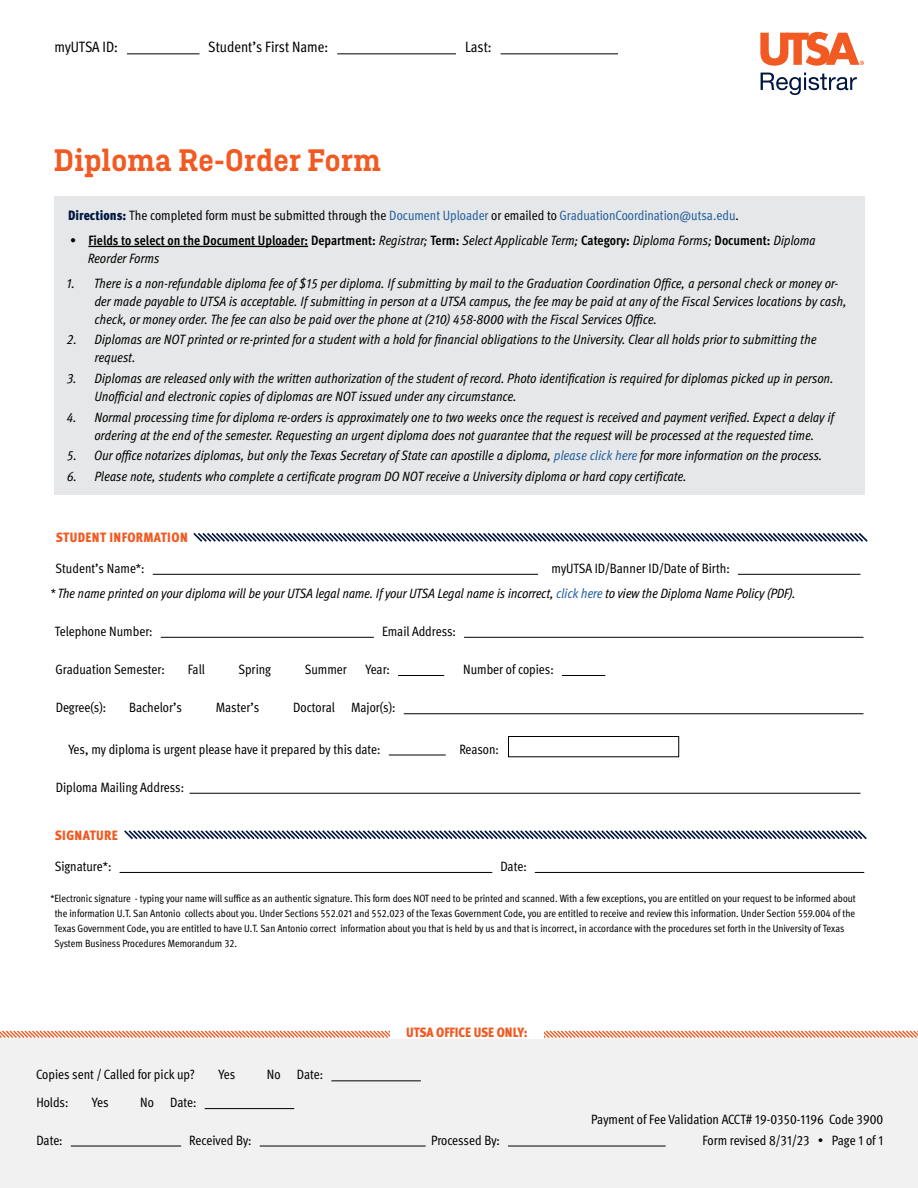
<style>
.page{position:relative;width:918px;height:1188px;background:#fff}
.page>*{position:absolute;margin:0;border:0;box-sizing:border-box;transform-origin:0 0}
.Form_Title{font:600 33px "Ciutadella Slab";color:#f15a22}
.t1{font:condensed 15px "Meta OT";color:#000}
.Italic_Section_Instructions{font:italic condensed 13.5px/18px "Meta OT";color:#000}
.Form_Field__Basic_Pgh{font:condensed 13.5px/21px "Meta OT";color:#000;text-align:right}
.Signature_Line{font:condensed 13.5px "Meta OT";color:#000}
.t2{font:700 condensed 13.5px/18px "Meta OT";color:#000}
.Important_Note__Grey_bg{font:condensed 13.5px "Meta OT";color:#000}
.All_Caps_Section_Titles{font:900 condensed 13.5px "Meta OT";letter-spacing:.03em;color:#f15a22}
.Form_Field__Basic_Pgh-2{font:900 condensed 13.5px "Meta OT";letter-spacing:-.01em;color:#f15a22}
.Italic_Section_Instructions-2{font:condensed 10.5px/15px "Meta OT";color:#000}
.s1{font-weight:900;color:#001641}
.s2{color:#215e9e}
.s3{font-weight:400;font-style:italic}
</style>
<div class="page">
<hr style="left:127px;top:53px;width:72px;height:1px;background:#000">
<hr style="left:337px;top:53px;width:119px;height:1px;background:#000">
<hr style="left:501px;top:53px;width:117px;height:1px;background:#000">
<svg style="left:760px;top:32px;width:104px;height:34px"></svg>
<svg style="left:761px;top:73px;width:96px;height:22px"></svg>
<div style="left:0;top:1039px;width:918px;height:149px;background:#f1f1f2"></div>
<svg style="left:0;top:1030px;width:918px;height:9px"></svg>
<div style="left:390px;top:1027px;width:153px;height:12px;background:#fff"></div>
<div style="left:54px;top:196px;width:810px;height:299px;background:#e6e7e8"></div>
<hr style="left:88px;top:246px;width:220px;height:1px;background:#000">
<hr style="left:153px;top:574px;width:385px;height:1px;background:#000">
<hr style="left:738px;top:574px;width:123px;height:1px;background:#000">
<hr style="left:161px;top:637px;width:213px;height:1px;background:#000">
<hr style="left:464px;top:637px;width:400px;height:1px;background:#000">
<hr style="left:398px;top:675px;width:46px;height:1px;background:#000">
<hr style="left:562px;top:675px;width:43px;height:1px;background:#000">
<hr style="left:404px;top:713px;width:460px;height:1px;background:#000">
<hr style="left:389px;top:755px;width:57px;height:1px;background:#000">
<hr style="left:190px;top:793px;width:671px;height:1px;background:#000">
<svg style="left:193px;top:533px;width:675px;height:9px"></svg>
<hr style="left:71px;top:1146px;width:110px;height:1px;background:#000">
<hr style="left:260px;top:1146px;width:166px;height:1px;background:#000">
<hr style="left:508px;top:1146px;width:158px;height:1px;background:#000">
<hr style="left:331px;top:1080px;width:90px;height:1px;background:#000">
<hr style="left:205px;top:1108px;width:89px;height:1px;background:#000">
<div style="left:508px;top:736px;width:171px;height:21px;border:1px solid #000"></div>
<svg style="left:124px;top:830px;width:743px;height:10px"></svg>
<hr style="left:120px;top:872px;width:372px;height:1px;background:#000">
<hr style="left:535px;top:872px;width:329px;height:1px;background:#000">
<p class="t1" style="left:55px;top:38px;width:65px">myUTSA ID:</p>
<p class="t1" style="left:208px;top:38px;width:121px">Student’s First Name:</p>
<p class="t1" style="left:465px;top:38px;width:28px">Last:</p>
<p class="Form_Title" style="left:54px;top:141px;width:329px">Diploma Re-Order Form</p>
<p class="Important_Note__Grey_bg" style="left:68px;top:207px;width:672px"><span class="s1">Directions:</span> The completed form must be submitted through the <span class="s2">Document Uploader</span> or emailed to <span class="s2">GraduationCoordination@utsa.edu</span>.</p>
<p class="t2" style="left:88px;top:231px;width:729px;text-indent:-18px">• Fields to select on the Document Uploader: Department: <span class="s3">Registrar;</span> Term: <span class="s3">Select Applicable Term;</span> Category: <span class="s3">Diploma Forms;</span> Document: <span class="s3">Diploma<br>Reorder Forms</span></p>
<p class="Italic_Section_Instructions" style="left:94px;top:274px;width:754px;text-indent:-28px">1. There is a non-refundable diploma fee of $15 per diploma. If submitting by mail to the Graduation Coordination Office, a personal check or money or&shy;der made payable to UTSA is acceptable. If submitting in person at a UTSA campus, the fee may be paid at any of the Fiscal Services locations by cash, check, or money order. The fee can also be paid over the phone at (210) 458-8000 with the Fiscal Services Office.</p>
<p class="Italic_Section_Instructions" style="left:94px;top:330px;width:723px;text-indent:-28px">2. Diplomas are NOT printed or re-printed for a student with a hold for financial obligations to the University. Clear all holds prior to submitting the request.</p>
<p class="Italic_Section_Instructions" style="left:95px;top:369px;width:740px;text-indent:-28px">3. Diplomas are released only with the written authorization of the student of record. Photo identification is required for diplomas picked up in person.<br>Unofficial and electronic copies of diplomas are NOT issued under any circumstance.</p>
<p class="Italic_Section_Instructions" style="left:94px;top:408px;width:741px;text-indent:-28px">4. Normal processing time for diploma re-orders is approximately one to two weeks once the request is received and payment verified. Expect a delay if ordering at the end of the semester. Requesting an urgent diploma does not guarantee that the request will be processed at the requested time.</p>
<p class="Italic_Section_Instructions" style="left:67px;top:447px;width:757px">5. Our office notarizes diplomas, but only the Texas Secretary of State can apostille a diploma, <span class="s2">please click here</span> for more information on the process.</p>
<p class="Italic_Section_Instructions" style="left:67px;top:467px;width:621px">6. Please note, students who complete a certificate program DO NOT receive a University diploma or hard copy certificate.</p>
<p class="All_Caps_Section_Titles" style="left:56px;top:529px;width:134px">STUDENT INFORMATION</p>
<p class="Form_Field__Basic_Pgh" style="left:55px;top:557px;width:91px">Student’s Name*:</p>
<p class="Form_Field__Basic_Pgh" style="left:552px;top:557px;width:180px">myUTSA ID/Banner ID/Date of Birth:</p>
<p class="Italic_Section_Instructions" style="left:50px;top:584px;width:747px">* The name printed on your diploma will be your UTSA legal name. If your UTSA Legal name is incorrect, <span class="s2">click here</span> to view the Diploma Name Policy (PDF).</p>
<p class="Signature_Line" style="left:55px;top:623px;width:99px">Telephone Number:</p>
<p class="Signature_Line" style="left:382px;top:623px;width:75px">Email Address:</p>
<p class="Signature_Line" style="left:56px;top:661px;width:111px">Graduation Semester:</p>
<p class="Signature_Line" style="left:188px;top:661px;width:19px">Fall</p>
<p class="Signature_Line" style="left:238px;top:661px;width:34px">Spring</p>
<p class="Signature_Line" style="left:305px;top:661px;width:44px">Summer</p>
<p class="Signature_Line" style="left:366px;top:661px;width:26px">Year:</p>
<p class="Signature_Line" style="left:463px;top:661px;width:92px">Number of copies:</p>
<p class="Signature_Line" style="left:56px;top:699px;width:52px">Degree(s):</p>
<p class="Signature_Line" style="left:129px;top:699px;width:54px">Bachelor’s</p>
<p class="Signature_Line" style="left:216px;top:699px;width:45px">Master’s</p>
<p class="Signature_Line" style="left:293px;top:699px;width:104px">Doctoral Major(s):</p>
<p class="Signature_Line" style="left:68px;top:740px;width:314px">Yes, my diploma is urgent please have it prepared by this date:</p>
<p class="Signature_Line" style="left:459px;top:740px;width:41px">Reason:</p>
<p class="Form_Field__Basic_Pgh" style="left:56px;top:776px;width:130px">Diploma Mailing Address:</p>
<p class="All_Caps_Section_Titles" style="left:55px;top:826px;width:64px">SIGNATURE</p>
<p class="Signature_Line" style="left:55px;top:858px;width:58px">Signature*:</p>
<p class="Signature_Line" style="left:500px;top:858px;width:28px">Date:</p>
<p class="Italic_Section_Instructions-2" style="left:54px;top:890px;width:803px;text-indent:-4px">*Electronic signature - typing your name will suffice as an authentic signature. This form does NOT need to be printed and scanned. With a few exceptions, you are entitled on your request to be informed about the information U.T. San Antonio collects about you. Under Sections 552.021 and 552.023 of the Texas Government Code, you are entitled to receive and review this information. Under Section 559.004 of the Texas Government Code, you are entitled to have U.T. San Antonio correct information about you that is held by us and that is incorrect, in accordance with the procedures set forth in the University of Texas System Business Procedures Memorandum 32.</p>
<p class="Form_Field__Basic_Pgh" style="left:36px;top:1064px;width:160px">Copies sent / Called for pick up?</p>
<p class="Form_Field__Basic_Pgh" style="left:219px;top:1064px;width:18px">Yes</p>
<p class="Form_Field__Basic_Pgh" style="left:267px;top:1064px;width:58px">No Date:</p>
<p class="Form_Field__Basic_Pgh" style="left:36px;top:1091px;width:34px">Holds:</p>
<p class="Form_Field__Basic_Pgh" style="left:92px;top:1091px;width:18px">Yes</p>
<p class="Form_Field__Basic_Pgh" style="left:140px;top:1091px;width:58px">No Date:</p>
<p class="Form_Field__Basic_Pgh-2" style="left:406px;top:1024px;width:123px">UTSA OFFICE USE ONLY:</p>
<p class="Form_Field__Basic_Pgh" style="left:36px;top:1129px;width:28px">Date:</p>
<p class="Form_Field__Basic_Pgh" style="left:189px;top:1129px;width:64px">Received By:</p>
<p class="Form_Field__Basic_Pgh" style="left:431px;top:1129px;width:70px">Processed By:</p>
<p class="Form_Field__Basic_Pgh" style="left:591px;top:1108px;width:294px">Payment of Fee Validation ACCT# 19-0350-1196 Code 3900<br>Form revised 8/31/23 • Page 1 of 1</p>
</div>
